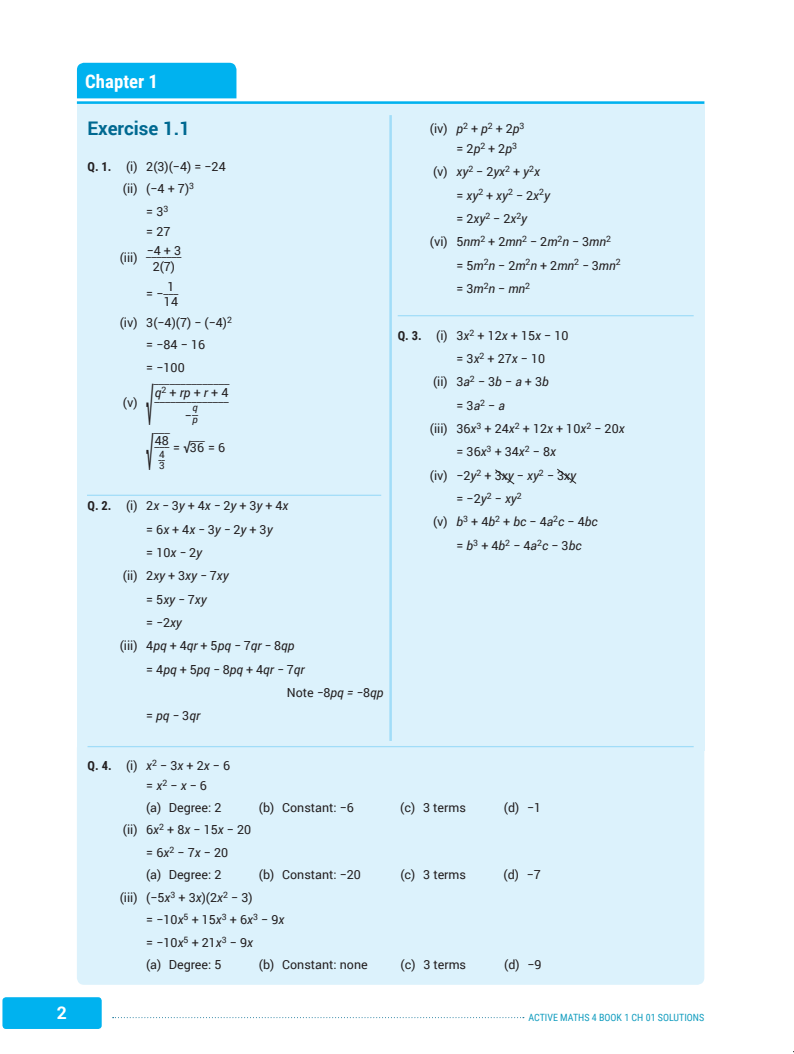
<style>
.page{position:relative;width:794px;height:1054px;background:#fff}
.page>*{position:absolute;margin:0;border:0;box-sizing:border-box;transform-origin:0 0}
.t1{font:57.38px "Roboto";color:#231f20;scale:.22 1}
.t2{font:51.38px "Roboto";color:#231f20;scale:.24 1}
.t3{font:700 18.75px "Roboto";color:#006991}
.t4{font:700 18.75px "Roboto Condensed";color:#fff}
.t5{font:700 17.5px "Roboto";color:#fff}
.t6{font:12.5px/22.5px "Roboto";color:#231f20}
.t7{font:italic 12.5px "Roboto";color:#231f20}
.t8{font:10.62px "Roboto";color:#231f20;scale:1.1 1}
.t9{font:10.62px "Roboto";color:#231f20;scale:1.04 1}
.t10{font:10.62px "Roboto";color:#231f20;scale:.63 1}
.t11{font:10.62px "Roboto";color:#231f20}
.t12{font:10.62px "Roboto";color:#231f20;scale:.66 1}
.t13{font:10px "Roboto Condensed";color:#129dbf}
.t14{font:10px "Roboto";color:#231f20;scale:1.2 1}
.t15{font:10px "Roboto";color:#231f20;scale:1.23 1}
.t16{font:10px "Roboto";color:#231f20;scale:1.06 1}
.t17{font:italic 10px "Roboto";color:#231f20}
.t18{font:10px "Roboto";color:#231f20}
.s1{font-family:"Roboto Condensed";font-weight:700}
.s2{font-size:12.5px}
.s3{font-style:normal}
.s4{font-size:16.88px}
.s5{font-style:italic}
</style>
<div class="page">
<svg style="left:113px;top:1017px;width:411px;height:1px"></svg>
<div style="left:2px;top:997px;width:100px;height:32px;background:#00b2ef;border-radius:4px"></div>
<div style="left:77px;top:101px;width:627px;height:650px;background:#dcf2fc"></div>
<hr style="left:398px;top:315px;width:295px;height:1px;background:#a1ddf8">
<svg style="left:495px;top:469px;width:20px;height:16px"></svg>
<svg style="left:557px;top:468px;width:20px;height:16px"></svg>
<div style="left:77px;top:741px;width:627px;height:244px;background:#dcf2fc;border-radius:7px"></div>
<hr style="left:389px;top:115px;width:3px;height:626px;background:#a1ddf8">
<hr style="left:87px;top:495px;width:294px;height:1px;background:#a1ddf8">
<hr style="left:87px;top:746px;width:606px;height:1px;background:#a1ddf8">
<hr style="left:77px;top:101px;width:627px;height:3px;background:#00b2ef">
<div style="left:77px;top:63px;width:159px;height:35px;background:#00b2ef"></div>
<p class="t4" style="left:85px;top:68px;width:74px">Chapter 1</p>
<p class="t3" style="left:87px;top:115px;width:104px">Exercise 1.1</p>
<p class="t6" style="left:87px;top:154px;width:140px;text-align:center"><span class="s1">Q. 1.</span> (i) 2(3)(−4) = −24 (ii) (−4 + 7)<sup>3<br></sup>= 3<sup>3</sup></p>
<p class="t6" style="left:146px;top:219px;width:26px">= 27</p>
<p class="t9" style="left:120px;top:246px;width:61px"><span class="s2">(iii)</span> _______</p>
<p class="t6" style="left:147px;top:242px;width:36px;line-height:15.9px;text-align:center">−4+3<br>2(7)</p>
<p class="t6" style="left:146px;top:282px;width:34px">= −<sup>___</sup>1</p>
<p class="t6" style="left:120px;top:290px;width:114px;line-height:21.2px;text-indent:44px">14<br>(iv) 3(−4)(7) − (−4)<sup>2</sup></p>
<p class="t6" style="left:146px;top:333px;width:60px">= −84 − 16 = −100</p>
<p class="t6" style="left:123px;top:391px;width:16px">(v)</p>
<p class="t1" style="left:146px;top:364px;width:36px">√</p>
<p class="t14" style="left:153px;top:374px;width:65px">______________</p>
<p class="t7" style="left:155px;top:384px;width:75px">q<sup>2</sup><span class="s3">+</span>rp<span class="s3">+</span>r<span class="s3">+4</span></p>
<p class="t8" style="left:154px;top:391px;width:69px">______________</p>
<p class="t6" style="left:185px;top:403px;width:9px">−</p>
<p class="t10" style="left:192px;top:404px;width:11px"><sup>q</sup>_ _</p>
<p class="t17" style="left:192px;top:412px;width:7px">p</p>
<p class="t2" style="left:146px;top:415px;width:33px">√</p>
<p class="t15" style="left:153px;top:423px;width:15px">___</p>
<p class="t6" style="left:155px;top:428px;width:16px">48</p>
<p class="t12" style="left:159px;top:448px;width:11px">_ _<sup>4</sup></p>
<p class="t18" style="left:159px;top:459px;width:7px">3</p>
<p class="t6" style="left:173px;top:436px;width:53px">= <span class="s4">√</span>36 = 6</p>
<p class="t16" style="left:190px;top:430px;width:15px">___</p>
<p class="t11" style="left:154px;top:436px;width:16px">___</p>
<p class="t6" style="left:87px;top:494px;width:202px"><span class="s1">Q. 2.</span> (i) 2<span class="s5">x −</span> 3<span class="s5">y</span> + 4<span class="s5">x −</span> 2<span class="s5">y</span> + 3<span class="s5">y</span> + 4<span class="s5">x</span></p>
<p class="t6" style="left:146px;top:517px;width:128px">= 6<span class="s5">x</span> + 4<span class="s5">x −</span> 3<span class="s5">y −</span> 2<span class="s5">y</span> + 3<span class="s5">y</span></p>
<p class="t6" style="left:146px;top:541px;width:57px">= 10<span class="s5">x −</span> 2<span class="s5">y</span></p>
<p class="t6" style="left:123px;top:564px;width:107px">(ii) 2<span class="s5">xy</span> + 3<span class="s5">xy −</span> 7<span class="s5">xy</span></p>
<p class="t7" style="left:146px;top:590px;width:62px"><span class="s3">= 5</span>xy − <span class="s3">7</span>xy</p>
<p class="t7" style="left:146px;top:614px;width:37px"><span class="s3">=</span> −<span class="s3">2</span>xy</p>
<p class="t6" style="left:120px;top:634px;width:176px">(iii) 4<span class="s5">pq</span> + 4<span class="s5">qr</span> + 5<span class="s5">pq −</span> 7<span class="s5">qr −</span> 8<span class="s5">qp</span></p>
<p class="t7" style="left:146px;top:660px;width:160px"><span class="s3">= 4</span>pq <span class="s3">+ 5</span>pq − <span class="s3">8</span>pq <span class="s3">+ 4</span>qr − <span class="s3">7</span>qr</p>
<p class="t7" style="left:287px;top:684px;width:98px"><span class="s3">Note</span> −<span class="s3">8</span>pq = −<span class="s3">8</span>qp</p>
<p class="t7" style="left:146px;top:707px;width:55px"><span class="s3">=</span> pq − <span class="s3">3</span>qr</p>
<p class="t6" style="left:456px;top:119px;width:69px;line-height:19.6px;text-indent:-27px">(iv) <span class="s5">p</span><sup>2</sup> + <span class="s5">p</span><sup>2</sup> + 2<span class="s5">p</span><sup>3 </sup>= 2<span class="s5">p</span><sup>2</sup> + 2<span class="s5">p</span><sup>3</sup></p>
<p class="t6" style="left:433px;top:160px;width:108px">(v) <span class="s5">xy</span><sup>2</sup> − 2<span class="s5">yx</span><sup>2</sup> + <span class="s5">y</span><sup>2</sup><span class="s5">x</span></p>
<p class="t7" style="left:456px;top:186px;width:95px"><span class="s3">=</span> xy<sup>2</sup> <span class="s3">+</span> xy<sup>2</sup> <span class="s3">− 2</span>x<sup>2</sup>y</p>
<p class="t6" style="left:456px;top:207px;width:72px">= 2<span class="s5">xy</span><sup>2</sup> − 2<span class="s5">x</span><sup>2</sup><span class="s5">y</span></p>
<p class="t6" style="left:430px;top:230px;width:183px">(vi) 5<span class="s5">nm</span><sup>2</sup> + 2<span class="s5">mn</span><sup>2</sup> − 2<span class="s5">m</span><sup>2</sup><span class="s5">n</span> − 3<span class="s5">mn</span><sup>2</sup></p>
<p class="t7" style="left:456px;top:256px;width:166px"><span class="s3">= 5</span>m<sup>2</sup>n <span class="s3">− 2</span>m<sup>2</sup>n <span class="s3">+ 2</span>mn<sup>2</sup> − <span class="s3">3</span>mn<sup>2</sup></p>
<p class="t7" style="left:456px;top:280px;width:75px"><span class="s3">= 3</span>m<sup>2</sup>n <span class="s3">−</span> mn<sup>2</sup></p>
<p class="t6" style="left:398px;top:323px;width:172px"><span class="s1">Q. 3.</span> (i) 3<span class="s5">x</span><sup>2</sup> + 12<span class="s5">x</span> + 15<span class="s5">x</span> − 10</p>
<p class="t6" style="left:456px;top:347px;width:90px">= 3<span class="s5">x</span><sup>2</sup> + 27<span class="s5">x</span> − 10</p>
<p class="t6" style="left:433px;top:370px;width:117px">(ii) 3<span class="s5">a</span><sup>2</sup> − 3<span class="s5">b</span> − <span class="s5">a</span> + 3<span class="s5">b</span></p>
<p class="t6" style="left:456px;top:393px;width:50px">=3<span class="s5">a</span><sup>2</sup>−<span class="s5">a</span></p>
<p class="t6" style="left:430px;top:417px;width:196px">(iii) 36<span class="s5">x</span><sup>3</sup> + 24<span class="s5">x</span><sup>2</sup> + 12<span class="s5">x</span> + 10<span class="s5">x</span><sup>2</sup> − 20<span class="s5">x</span></p>
<p class="t6" style="left:456px;top:440px;width:101px">= 36<span class="s5">x</span><sup>3</sup> + 34<span class="s5">x</span><sup>2</sup> − 8<span class="s5">x</span></p>
<p class="t6" style="left:430px;top:463px;width:148px">(iv) −2<span class="s5">y</span><sup>2</sup> + 3<span class="s5">xy</span> − <span class="s5">xy</span><sup>2</sup> − 3<span class="s5">xy</span></p>
<p class="t6" style="left:456px;top:487px;width:67px">= −2<span class="s5">y</span><sup>2</sup> − <span class="s5">xy</span><sup>2</sup></p>
<p class="t6" style="left:433px;top:510px;width:166px">(v) <span class="s5">b</span><sup>3</sup> + 4<span class="s5">b</span><sup>2</sup> + <span class="s5">bc</span> − 4<span class="s5">a</span><sup>2</sup><span class="s5">c</span> − 4<span class="s5">bc</span></p>
<p class="t6" style="left:456px;top:533px;width:127px">= <span class="s5">b</span><sup>3</sup> + 4<span class="s5">b</span><sup>2</sup> − 4<span class="s5">a</span><sup>2</sup><span class="s5">c</span> − 3<span class="s5">bc</span></p>
<p class="t6" style="left:146px;top:755px;width:85px;line-height:19.8px;text-indent:-59px"><span class="s1">Q. 4.</span> (i) <span class="s5">x</span><sup>2</sup>−3<span class="s5">x</span>+2<span class="s5">x</span>−6 =<span class="s5">x</span><sup>2</sup>−<span class="s5">x</span>−6</p>
<p class="t6" style="left:146px;top:795px;width:77px">(a) Degree: 2</p>
<p class="t6" style="left:259px;top:795px;width:96px">(b) Constant: −6</p>
<p class="t6" style="left:400px;top:795px;width:67px">(c) 3 terms</p>
<p class="t6" style="left:504px;top:795px;width:39px">(d) −1</p>
<p class="t6" style="left:123px;top:818px;width:130px;text-align:center">(ii) 6<span class="s5">x</span><sup>2</sup> + 8<span class="s5">x</span> − 15<span class="s5">x</span> − 20 =6<span class="s5">x</span><sup>2</sup>−7<span class="s5">x</span>−20<br>(a) Degree: 2</p>
<p class="t6" style="left:259px;top:863px;width:104px">(b) Constant: −20</p>
<p class="t6" style="left:400px;top:863px;width:67px">(c) 3 terms</p>
<p class="t6" style="left:503px;top:863px;width:39px">(d) −7</p>
<p class="t6" style="left:146px;top:885px;width:140px;text-indent:-26px">(iii) (−5<span class="s5">x</span><sup>3</sup> + 3<span class="s5">x</span>)(2<span class="s5">x</span><sup>2</sup> − 3)<br>= −10<span class="s5">x</span><sup>5</sup> + 15<span class="s5">x</span><sup>3</sup> + 6<span class="s5">x</span><sup>3</sup> − 9<span class="s5">x </span>= −10<span class="s5">x</span><sup>5</sup> + 21<span class="s5">x</span><sup>3</sup> − 9<span class="s5">x<br></span>(a) Degree: 5</p>
<p class="t6" style="left:259px;top:953px;width:110px">(b) Constant: none</p>
<p class="t6" style="left:400px;top:953px;width:67px">(c) 3 terms</p>
<p class="t6" style="left:504px;top:953px;width:39px">(d) −9</p>
<p class="t5" style="left:57px;top:1000px;width:12px">2</p>
<p class="t13" style="left:528px;top:1010px;width:177px">ACTIVE MATHS 4 BOOK 1 CH 01 SOLUTIONS</p>
</div>
